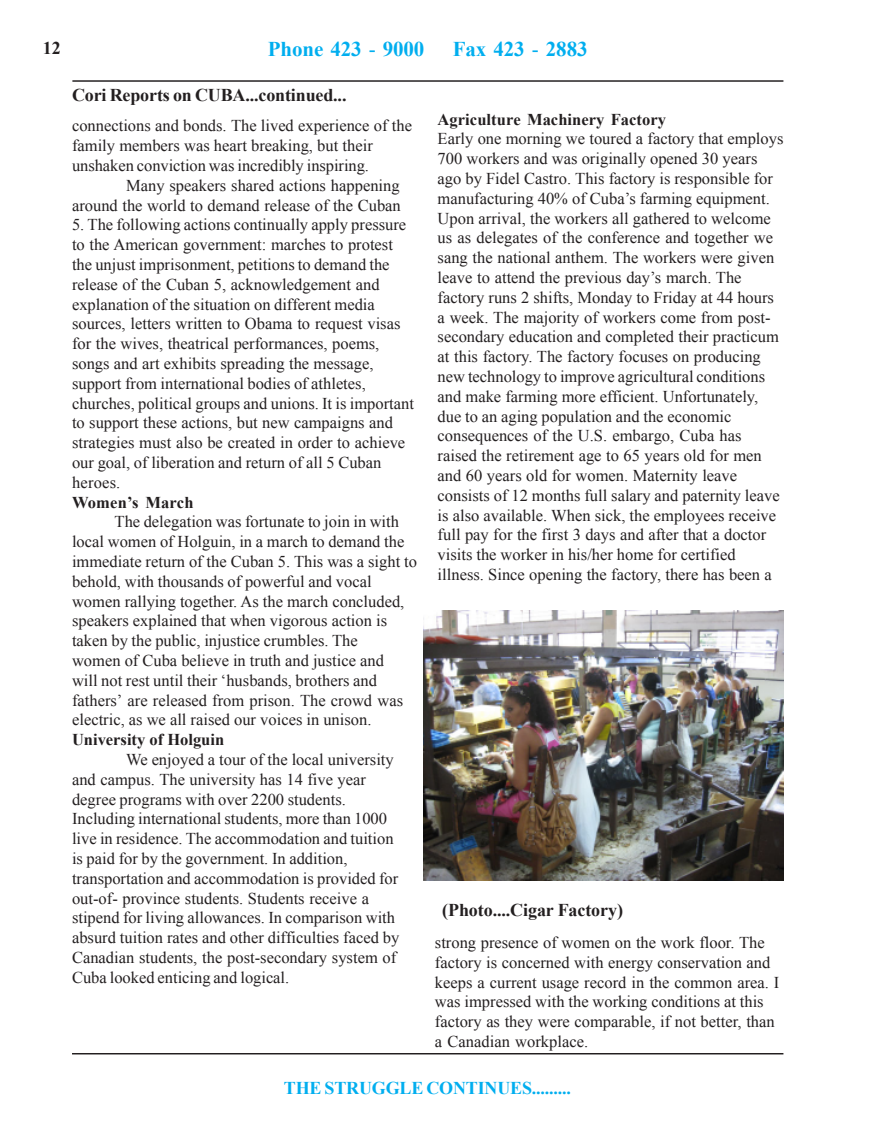
<style>
.page{position:relative;width:878px;height:1134px;background:#fff}
.page>*{position:absolute;margin:0;border:0;box-sizing:border-box;transform-origin:0 0}
.t1{font:700 21px "Times New Roman";letter-spacing:-.005em;color:#00aeef}
.t2{font:700 18px "Times New Roman";letter-spacing:-.01em;color:#231f20}
.t3{font:700 18px "Times New Roman";letter-spacing:-.01em;color:#00aeef}
.t4{font:16.5px/19.8px "Times New Roman";color:#231f20}
.t5{font:700 16.5px "Times New Roman";letter-spacing:.005em;color:#231f20}
.s1{font-weight:400}
</style>
<div class="page">
<hr style="left:72px;top:1053px;width:711px;height:1px;background:#231f20">
<hr style="left:72px;top:80px;width:711px;height:2px;background:#231f20">
<img style="left:423px;top:611px;width:360px;height:270px">
<p class="t2" style="left:43px;top:35px;width:19px">12</p>
<p class="t1" style="left:268px;top:34px;width:158px">Phone 423 <span class="s1">-</span> 9000</p>
<p class="t1" style="left:452px;top:34px;width:136px">Fax 423 <span class="s1">-</span> 2883</p>
<p class="t2" style="left:72px;top:83px;width:276px">Cori Reports on CUBA...continued...</p>
<p class="t4" style="left:72px;top:116px;width:341px">connections and bonds. The lived experience of the family members was heart breaking, but their unshaken conviction was incredibly inspiring.</p>
<p class="t4" style="left:72px;top:175px;width:330px;text-align:right">Many speakers shared actions happening<br>around the world to demand release of the Cuban</p>
<p class="t4" style="left:72px;top:215px;width:343px">5. The following actions continually apply pressure to the American government: marches to protest the unjust imprisonment, petitions to demand the release of the Cuban 5, acknowledgement and explanation of the situation on different media sources, letters written to Obama to request visas for the wives, theatrical performances, poems, songs and art exhibits spreading the message, support from international bodies of athletes, churches, political groups and unions. It is important to support these actions, but new campaigns and strategies must also be created in order to achieve our goal, of liberation and return of all 5 Cuban heroes.</p>
<p class="t5" style="left:72px;top:491px;width:123px">Women’s March</p>
<p class="t4" style="left:72px;top:512px;width:346px;text-indent:43px">The delegation was fortunate to join in with local women of Holguin, in a march to demand the immediate return of the Cuban 5. This was a sight to behold, with thousands of powerful and vocal women rallying together. As the march concluded, speakers explained that when vigorous action is taken by the public, injustice crumbles. The<br>women of Cuba believe in truth and justice and<br>will not rest until their ‘husbands, brothers and fathers’ are released from prison. The crowd was electric, as we all raised our voices in unison.</p>
<p class="t5" style="left:72px;top:728px;width:154px">University of Holguin</p>
<p class="t4" style="left:72px;top:749px;width:329px;text-indent:54px">We enjoyed a tour of the local university and campus. The university has 14 five year degree programs with over 2200 students.<br>Including international students, more than 1000 live in residence. The accommodation and tuition is paid for by the government. In addition, transportation and accommodation is provided for out-of- province students. Students receive a stipend for living allowances. In comparison with absurd tuition rates and other difficulties faced by Canadian students, the post-secondary system of Cuba looked enticing and logical.</p>
<p class="t5" style="left:437px;top:108px;width:230px">Agriculture Machinery Factory</p>
<p class="t4" style="left:437px;top:129px;width:347px">Early one morning we toured a factory that employs 700 workers and was originally opened 30 years ago by Fidel Castro. This factory is responsible for manufacturing 40% of Cuba’s farming equipment.<br>Upon arrival, the workers all gathered to welcome us as delegates of the conference and together we sang the national anthem. The workers were given leave to attend the previous day’s march. The factory runs 2 shifts, Monday to Friday at 44 hours a week. The majority of workers come from post&shy;secondary education and completed their practicum at this factory. The factory focuses on producing new technology to improve agricultural conditions and make farming more efficient. Unfortunately, due to an aging population and the economic consequences of the U.S. embargo, Cuba has raised the retirement age to 65 years old for men and 60 years old for women. Maternity leave consists of 12 months full salary and paternity leave is also available. When sick, the employees receive full pay for the first 3 days and after that a doctor visits the worker in his/her home for certified illness. Since opening the factory, there has been a</p>
<p class="t2" style="left:442px;top:898px;width:182px">(Photo....Cigar Factory)</p>
<p class="t4" style="left:435px;top:932px;width:346px">strong presence of women on the work floor. The factory is concerned with energy conservation and keeps a current usage record in the common area. I was impressed with the working conditions at this factory as they were comparable, if not better, than a Canadian workplace.</p>
<p class="t3" style="left:284px;top:1076px;width:288px">THE STRUGGLE CONTINUES.........</p>
</div>
